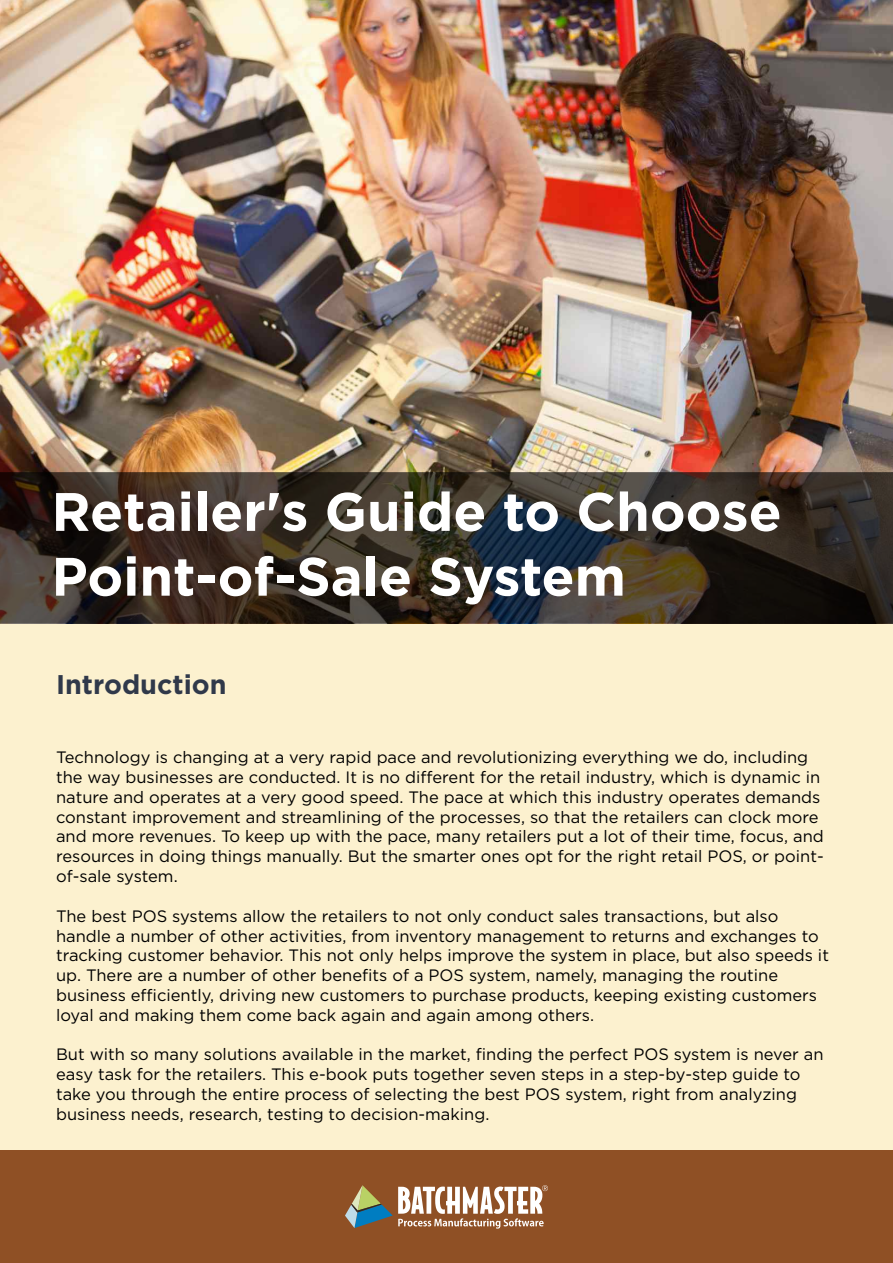
<style>
.page{position:relative;width:893px;height:1263px;background:#fcf1cf}
.page>*{position:absolute;margin:0;border:0;box-sizing:border-box;transform-origin:0 0}
.t1{font:700 54px/64.8px "Gotham";color:#fff}
.t2{font:700 27px "Gotham";color:#30394a}
.t3{font:16.5px/19.8px "Gotham";color:#000}
</style>
<div class="page">
<img style="left:0;top:0;width:893px;height:472px">
<div style="left:0;top:1151px;width:893px;height:112px;background:#8f5025"></div>
<svg style="left:345px;top:1185px;width:203px;height:43px"></svg>
<svg style="left:0;top:472px;width:893px;height:152px;background:#352d26"></svg>
<h1 class="t1" style="left:52px;top:482px;width:732px">Retailer's Guide to Choose<br>Point-of-Sale System</h1>
<h2 class="t2" style="left:56px;top:672px;width:172px">Introduction</h2>
<p class="t3" style="left:56px;top:748px;width:769px">Technology is changing at a very rapid pace and revolutionizing everything we do, including the way businesses are conducted. It is no different for the retail industry, which is dynamic in nature and operates at a very good speed. The pace at which this industry operates demands constant improvement and streamlining of the processes, so that the retailers can clock more and more revenues. To keep up with the pace, many retailers put a lot of their time, focus, and resources in doing things manually. But the smarter ones opt for the right retail POS, or point&shy;of-sale system.</p>
<p class="t3" style="left:56px;top:907px;width:774px">The best POS systems allow the retailers to not only conduct sales transactions, but also handle a number of other activities, from inventory management to returns and exchanges to tracking customer behavior. This not only helps improve the system in place, but also speeds it up. There are a number of other benefits of a POS system, namely, managing the routine business efficiently, driving new customers to purchase products, keeping existing customers loyal and making them come back again and again among others.</p>
<p class="t3" style="left:56px;top:1045px;width:769px">But with so many solutions available in the market, finding the perfect POS system is never an easy task for the retailers. This e-book puts together seven steps in a step-by-step guide to take you through the entire process of selecting the best POS system, right from analyzing business needs, research, testing to decision-making.</p>
</div>
